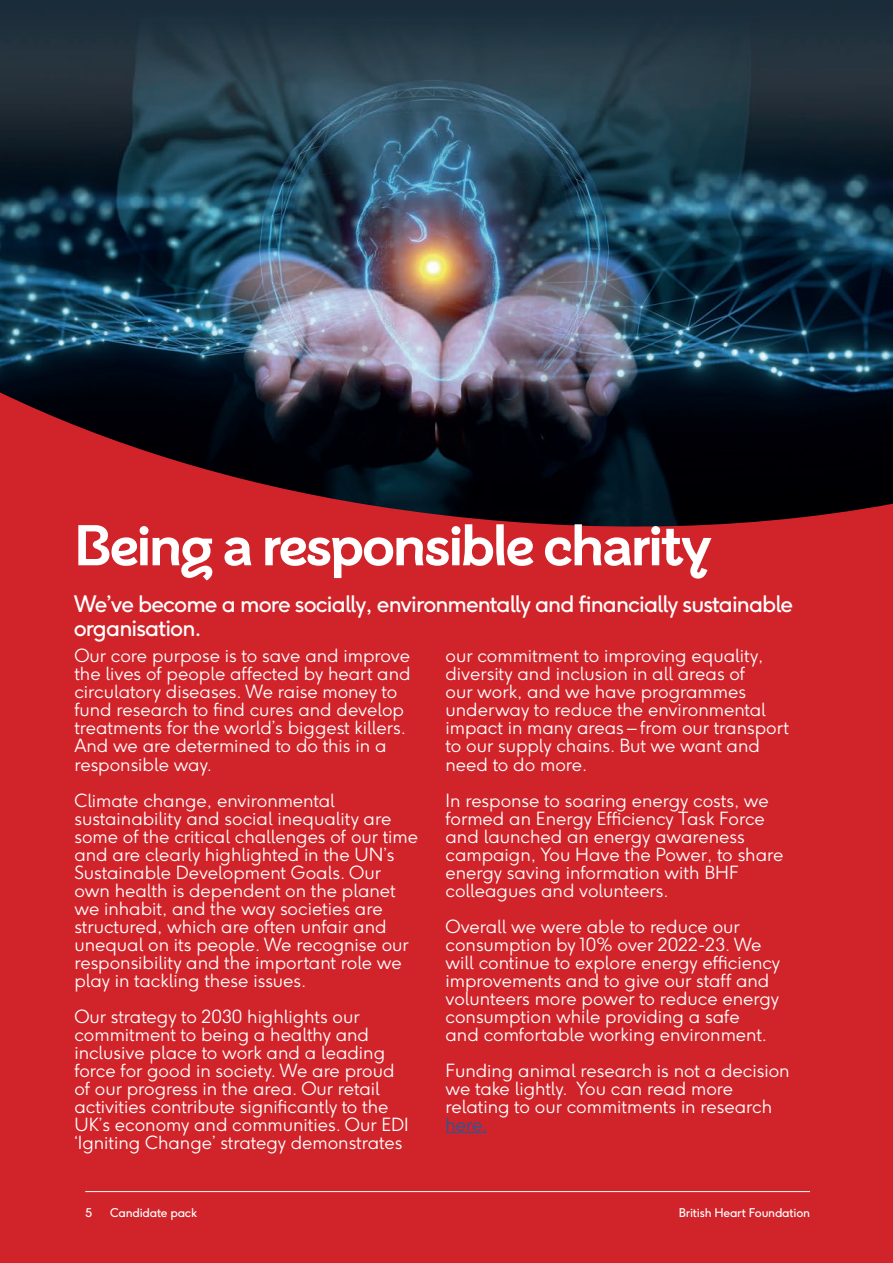
<style>
.page{position:relative;width:893px;height:1263px;background:#d1232a}
.page>*{position:absolute;margin:0;border:0;box-sizing:border-box;transform-origin:0 0}
.t1{font:700 57px "BHF Beats";letter-spacing:-.04em;color:#fff}
.t2{font:22.5px "F37 Ginger";letter-spacing:-.04em;color:#fff}
.t3{font:300 18px/18px "F37 Ginger";color:#fff}
.t4{font:12px "F37 Ginger";letter-spacing:-.02em;color:#fff}
.s1{color:#175d9e}
</style>
<div class="page">
<hr style="left:85px;top:1191px;width:725px;height:1px;background:#fff">
<img style="left:0;top:0;width:893px;height:527px">
<hr style="left:446px;top:1132px;width:41px;height:1px;background:#175d9e">
<p class="t1" style="left:74px;top:511px;width:639px">Being a responsible charity</p>
<p class="t2" style="left:74px;top:590px;width:721px">We’ve become a more socially, environmentally and financially sustainable</p>
<p class="t2" style="left:74px;top:614px;width:130px">organisation.</p>
<p class="t3" style="left:446px;top:647px;width:345px">our commitment to improving equality, diversity and inclusion in all areas of<br>our work, and we have programmes underway to reduce the environmental impact in many areas – from our transport to our supply chains. But we want and need to do more.</p>
<p class="t3" style="left:446px;top:791px;width:339px">In response to soaring energy costs, we formed an Energy Efficiency Task Force and launched an energy awareness campaign, You Have the Power, to share energy saving information with BHF colleagues and volunteers.</p>
<p class="t3" style="left:446px;top:917px;width:296px">Overall we were able to reduce our</p>
<p class="t3" style="left:446px;top:935px;width:336px">consumption by 10% over 2022-23. We will continue to explore energy efficiency improvements and to give our staff and volunteers more power to reduce energy consumption while providing a safe</p>
<p class="t3" style="left:446px;top:1025px;width:320px">and comfortable working environment.</p>
<p class="t3" style="left:446px;top:1061px;width:346px">Funding animal research is not a decision we take lightly. You can read more relating to our commitments in research <span class="s1">here.</span></p>
<p class="t3" style="left:74px;top:647px;width:337px">Our core purpose is to save and improve</p>
<p class="t3" style="left:74px;top:665px;width:338px">the lives of people affected by heart and</p>
<p class="t3" style="left:74px;top:683px;width:331px">circulatory diseases. We raise money to fund research to find cures and develop treatments for the world’s biggest killers.<br>And we are determined to do this in a responsible way.</p>
<p class="t3" style="left:74px;top:791px;width:345px">Climate change, environmental sustainability and social inequality are some of the critical challenges of our time and are clearly highlighted in the UN’s Sustainable Development Goals. Our own health is dependent on the planet we inhabit, and the way societies are structured, which are often unfair and unequal on its people. We recognise our responsibility and the important role we play in tackling these issues.</p>
<p class="t3" style="left:74px;top:1007px;width:336px">Our strategy to 2030 highlights our commitment to being a healthy and inclusive place to work and a leading force for good in society. We are proud of our progress in the area. Our retail activities contribute significantly to the UK’s economy and communities. Our EDI ‘Igniting Change’ strategy demonstrates</p>
<p class="t4" style="left:85px;top:1205px;width:9px">5</p>
<p class="t4" style="left:110px;top:1205px;width:89px">Candidate pack</p>
<p class="t4" style="left:679px;top:1205px;width:133px">British Heart Foundation</p>
</div>
